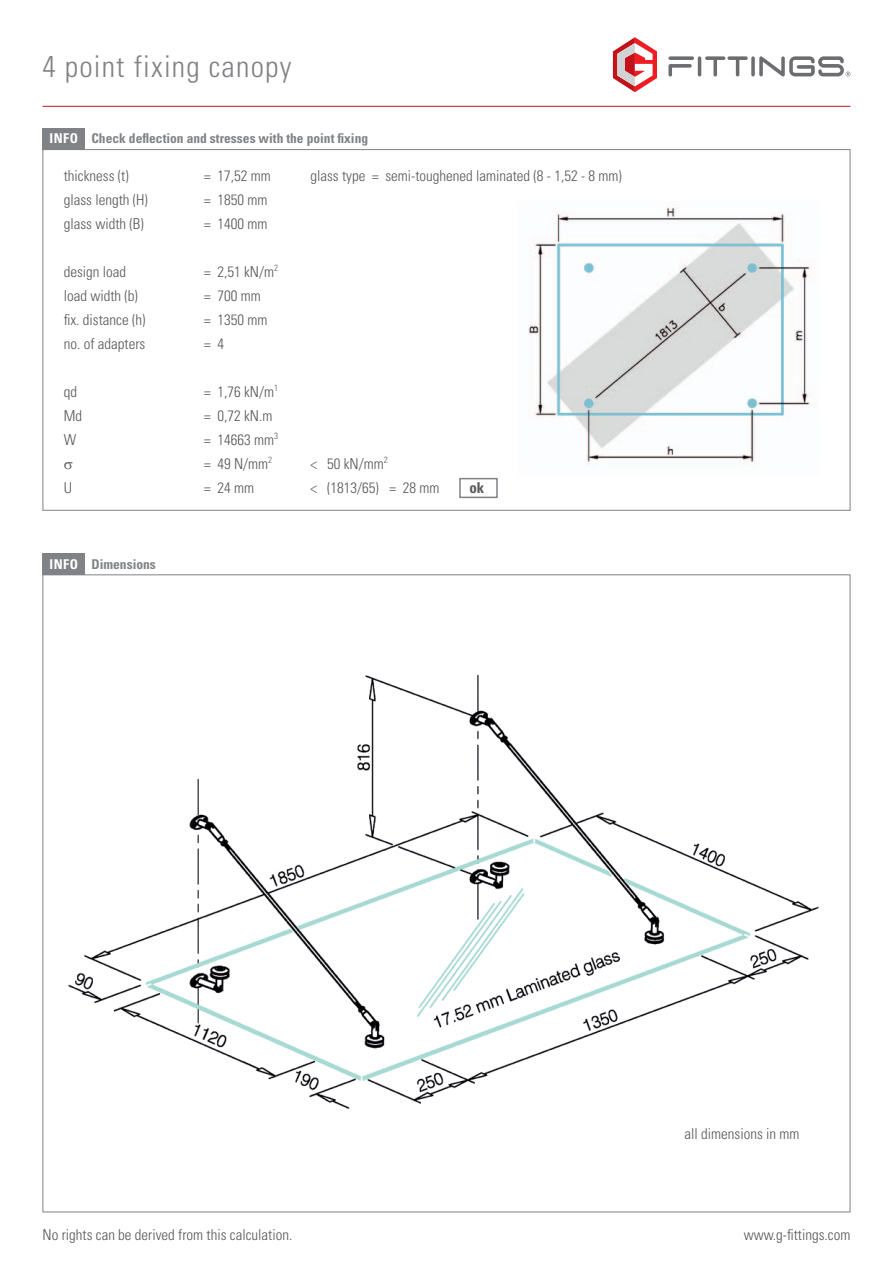
<style>
.page{position:relative;width:893px;height:1263px;background:#fff}
.page>*{position:absolute;margin:0;border:0;box-sizing:border-box;transform-origin:0 0}
.t1{font:300 condensed 30px "Univers LT Std";letter-spacing:.04em;color:#808285}
.t2{font:300 condensed 15px/24px "Univers LT Std";color:#57585a}
.t3{font:700 condensed 15px "Univers LT Std";color:#57585a}
.t4{font:700 condensed 13.5px "Univers LT Std";color:#808285}
.s1{color:#fff}
</style>
<div class="page">
<svg style="left:613px;top:37px;width:44px;height:55px"></svg>
<svg style="left:668px;top:56px;width:182px;height:21px"></svg>
<hr style="left:43px;top:106px;width:807px;height:1px;background:#c4121a">
<div style="left:43px;top:128px;width:42px;height:21px;background:#808285"></div>
<div style="left:459px;top:478px;width:39px;height:20px;border:2px solid #808285"></div>
<img style="left:528px;top:207px;width:283px;height:259px">
<div style="left:43px;top:553px;width:42px;height:21px;background:#808285"></div>
<img style="left:68px;top:674px;width:751px;height:436px">
<h1 class="t1" style="left:43px;top:48px;width:250px">4 point fixing canopy</h1>
<p class="t4" style="left:49px;top:130px;width:320px"><span class="s1">INFO</span> Check deflection and stresses with the point fixing</p>
<p class="t2" style="left:64px;top:164px;width:66px">thickness (t)</p>
<p class="t2" style="left:204px;top:164px;width:68px">= 17,52 mm</p>
<p class="t2" style="left:310px;top:164px;width:313px">glass type = semi-toughened laminated (8 - 1,52 - 8 mm)</p>
<p class="t2" style="left:64px;top:188px;width:86px">glass length (H)</p>
<p class="t2" style="left:204px;top:188px;width:65px">= 1850 mm</p>
<p class="t2" style="left:64px;top:212px;width:81px">glass width (B)</p>
<p class="t2" style="left:204px;top:212px;width:65px">= 1400 mm</p>
<p class="t2" style="left:64px;top:260px;width:64px">design load</p>
<p class="t2" style="left:204px;top:260px;width:75px">= 2,51 kN/m<sup>2</sup></p>
<p class="t2" style="left:64px;top:284px;width:76px">load width (b)</p>
<p class="t2" style="left:204px;top:284px;width:58px">= 700 mm</p>
<p class="t2" style="left:64px;top:308px;width:83px">fix. distance (h)</p>
<p class="t2" style="left:204px;top:308px;width:65px">= 1350 mm</p>
<p class="t2" style="left:64px;top:332px;width:83px">no. of adapters</p>
<p class="t2" style="left:204px;top:332px;width:21px">= 4</p>
<p class="t2" style="left:64px;top:380px;width:15px">qd</p>
<p class="t2" style="left:204px;top:380px;width:75px">= 1,76 kN/m<sup>1</sup></p>
<p class="t2" style="left:64px;top:404px;width:20px">Md</p>
<p class="t2" style="left:204px;top:404px;width:70px">= 0,72 kN.m</p>
<p class="t2" style="left:64px;top:428px;width:14px">W</p>
<p class="t2" style="left:204px;top:428px;width:75px">= 14663 mm<sup>3 </sup>= 49 N/mm<sup>2</sup></p>
<p class="t2" style="left:310px;top:452px;width:79px">&lt; 50 kN/mm<sup>2</sup></p>
<p class="t2" style="left:64px;top:476px;width:10px">U</p>
<p class="t2" style="left:204px;top:476px;width:51px">= 24 mm</p>
<p class="t2" style="left:310px;top:476px;width:130px">&lt; (1813/65) = 28 mm</p>
<p class="t3" style="left:469px;top:478px;width:16px">ok</p>
<p class="t4" style="left:49px;top:556px;width:108px"><span class="s1">INFO</span> Dimensions</p>
<p class="t2" style="left:685px;top:1121px;width:116px">all dimensions in mm</p>
<p class="t2" style="left:43px;top:1223px;width:251px">No rights can be derived from this calculation.</p>
<p class="t2" style="left:744px;top:1223px;width:108px">www.g-fittings.com</p>
</div>
